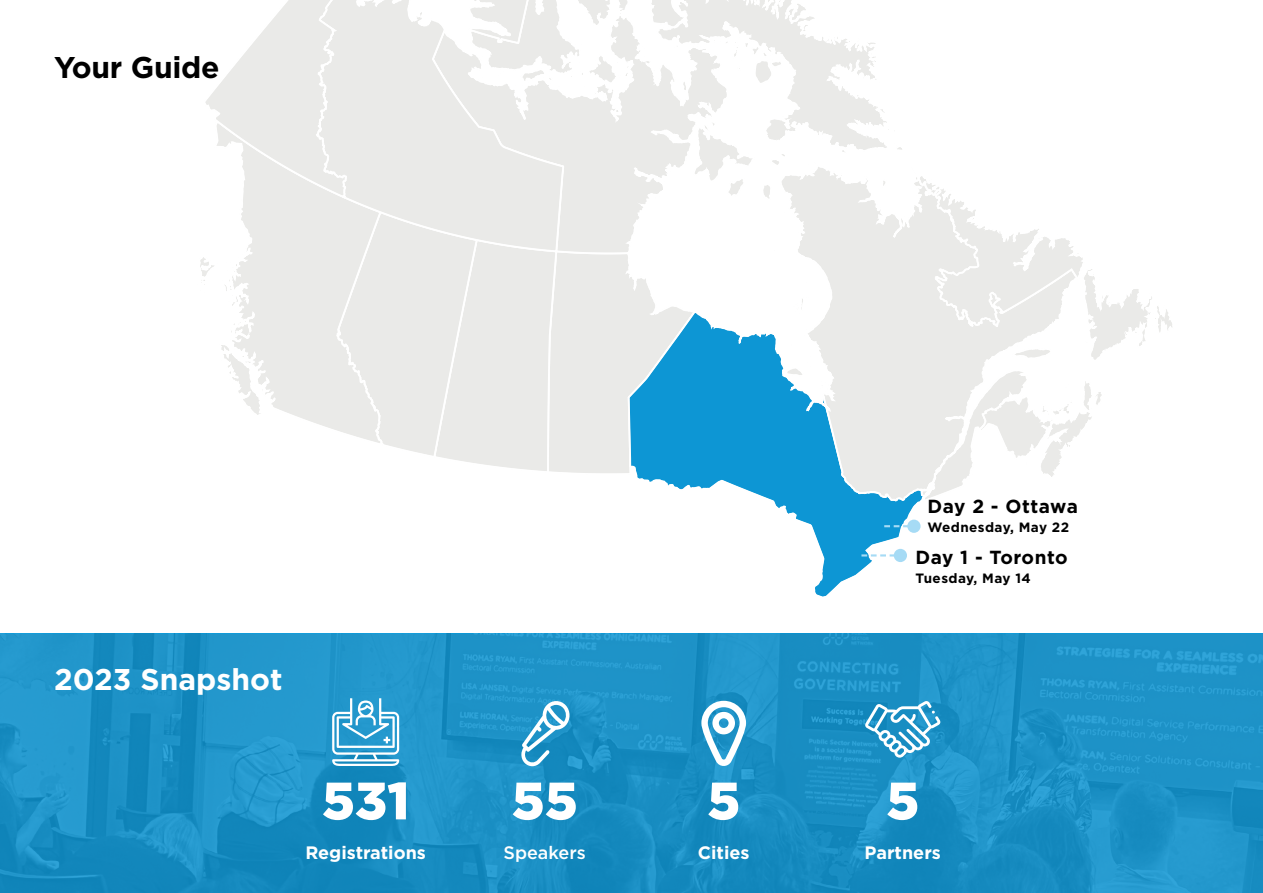
<style>
.page{position:relative;width:1263px;height:893px;background:#fff}
.page>*{position:absolute;margin:0;border:0;box-sizing:border-box;transform-origin:0 0}
.t1{font:900 52.5px "Gotham";color:#fff}
.t2{font:700 30px "Gotham";color:#fff}
.t3{font:700 30px "Gotham";letter-spacing:-.01em;color:#000}
.t4{font:700 18.9px "Gotham";letter-spacing:.03em;color:#000}
.t5{font:700 18px "Gotham";color:#fff}
.t6{font:500 18px "Gotham";color:#fff}
.t7{font:700 13.5px "Gotham";letter-spacing:.03em;color:#000}
</style>
<div class="page">
<svg style="left:384px;top:253px;width:243px;height:220px;background:#ececea"></svg>
<svg style="left:200px;top:201px;width:184px;height:243px"></svg>
<svg style="left:430px;top:0;width:472px;height:426px"></svg>
<svg style="left:314px;top:0;width:251px;height:253px;background:#ececea"></svg>
<svg style="left:205px;top:0;width:143px;height:201px"></svg>
<svg style="left:627px;top:239px;width:294px;height:358px"></svg>
<svg style="left:778px;top:155px;width:199px;height:355px"></svg>
<svg style="left:903px;top:163px;width:269px;height:218px"></svg>
<svg style="left:977px;top:357px;width:149px;height:120px"></svg>
<img style="left:0;top:634px;width:1263px;height:259px">
<svg style="left:332px;top:698px;width:67px;height:68px"></svg>
<svg style="left:865px;top:700px;width:75px;height:58px"></svg>
<svg style="left:521px;top:700px;width:50px;height:66px"></svg>
<svg style="left:701px;top:701px;width:45px;height:66px"></svg>
<svg style="left:884px;top:525px;width:23px;height:2px"></svg>
<div style="left:907px;top:520px;width:13px;height:13px;background:#a6dbf5;border-radius:50%"></div>
<svg style="left:861px;top:554px;width:33px;height:2px"></svg>
<div style="left:894px;top:549px;width:13px;height:13px;background:#a6dbf5;border-radius:50%"></div>
<h2 class="t3" style="left:54px;top:47px;width:167px">Your Guide</h2>
<h2 class="t2" style="left:54px;top:660px;width:230px">2023 Snapshot</h2>
<h3 class="t4" style="left:927px;top:494px;width:152px">Day 2 - Ottawa</h3>
<p class="t7" style="left:927px;top:518px;width:143px">Wednesday, May 22</p>
<h3 class="t4" style="left:915px;top:545px;width:154px">Day 1 - Toronto</h3>
<p class="t7" style="left:915px;top:569px;width:117px">Tuesday, May 14</p>
<h1 class="t1" style="left:322px;top:765px;width:89px">531</h1>
<h3 class="t5" style="left:305px;top:841px;width:122px">Registrations</h3>
<h3 class="t5" style="left:864px;top:841px;width:78px">Partners</h3>
<h1 class="t1" style="left:512px;top:765px;width:68px">55</h1>
<h1 class="t1" style="left:707px;top:765px;width:35px">5</h1>
<h1 class="t1" style="left:886px;top:765px;width:35px">5</h1>
<h3 class="t6" style="left:503px;top:841px;width:84px">Speakers</h3>
<h3 class="t5" style="left:698px;top:841px;width:53px">Cities</h3>
</div>
